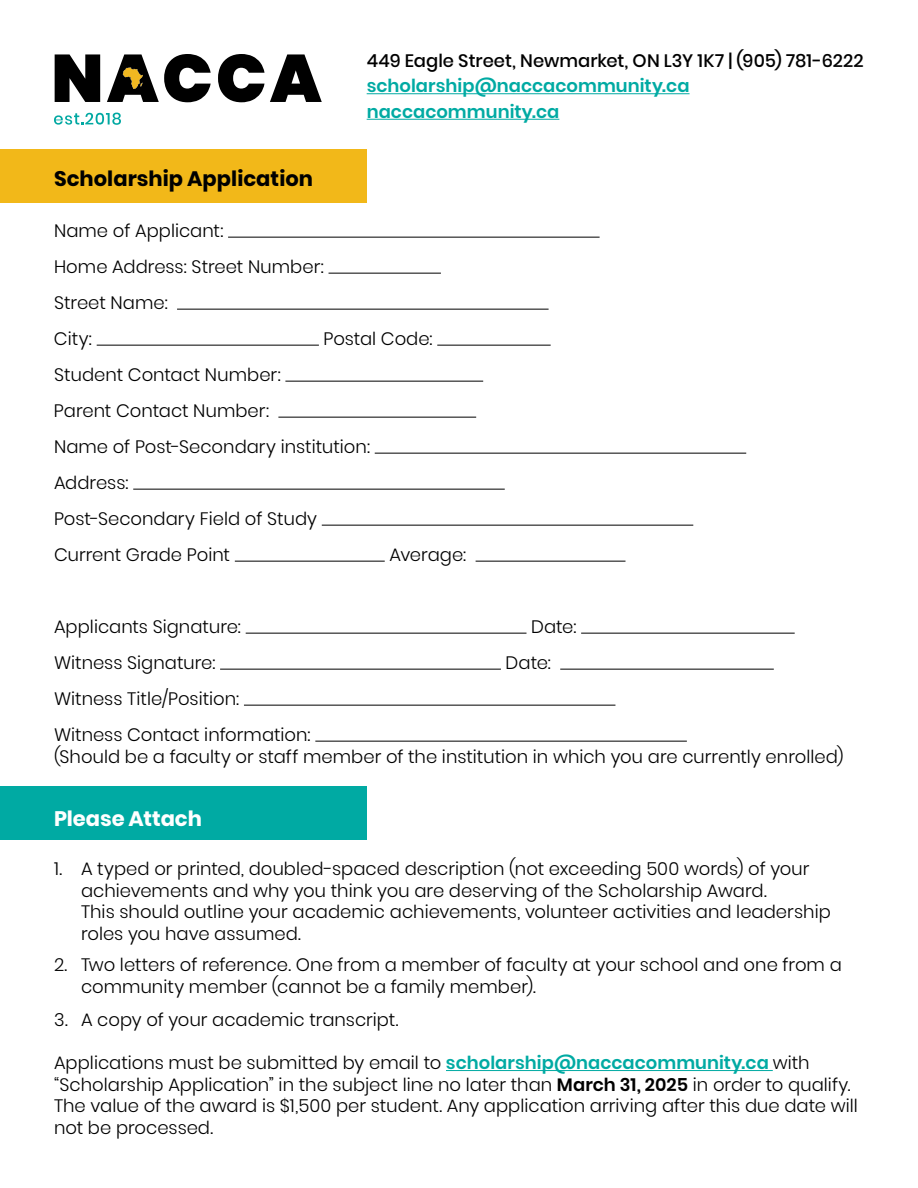
<style>
.page{position:relative;width:918px;height:1188px;background:#fff}
.page>*{position:absolute;margin:0;border:0;box-sizing:border-box;transform-origin:0 0}
.t1{font:700 21px "Poppins";color:#000}
.t2{font:700 21px "Poppins";color:#fff}
.t3{font:300 18px/36px "Poppins";color:#000}
.t4{font:500 18px "Poppins";color:#000}
.t5{font:600 18px/25.5px "Poppins";letter-spacing:.005em;color:#00aaa3}
.s1{font-weight:600;color:#00aaa3}
.s2{font-weight:600}
</style>
<div class="page">
<hr style="left:228px;top:237px;width:372px;height:1px;background:#000">
<hr style="left:329px;top:273px;width:112px;height:1px;background:#000">
<hr style="left:177px;top:309px;width:372px;height:1px;background:#000">
<hr style="left:97px;top:345px;width:222px;height:1px;background:#000">
<hr style="left:437px;top:345px;width:114px;height:1px;background:#000">
<hr style="left:285px;top:381px;width:198px;height:1px;background:#000">
<hr style="left:278px;top:417px;width:198px;height:1px;background:#000">
<hr style="left:375px;top:453px;width:371px;height:1px;background:#000">
<hr style="left:133px;top:489px;width:372px;height:1px;background:#000">
<hr style="left:322px;top:525px;width:371px;height:1px;background:#000">
<hr style="left:235px;top:561px;width:150px;height:1px;background:#000">
<hr style="left:476px;top:561px;width:150px;height:1px;background:#000">
<hr style="left:246px;top:633px;width:281px;height:1px;background:#000">
<hr style="left:581px;top:633px;width:214px;height:1px;background:#000">
<hr style="left:220px;top:669px;width:281px;height:1px;background:#000">
<hr style="left:560px;top:669px;width:214px;height:1px;background:#000">
<hr style="left:244px;top:705px;width:371px;height:1px;background:#000">
<hr style="left:315px;top:741px;width:372px;height:1px;background:#000">
<div style="left:0;top:149px;width:366px;height:53px;background:#f2b819"></div>
<div style="left:0;top:786px;width:366px;height:54px;background:#00aaa3"></div>
<svg style="left:54px;top:113px;width:67px;height:12px"></svg>
<svg style="left:55px;top:54px;width:45px;height:48px"></svg>
<svg style="left:218px;top:54px;width:104px;height:48px"></svg>
<svg style="left:107px;top:54px;width:104px;height:48px"></svg>
<hr style="left:367px;top:93px;width:323px;height:1px;background:#00aaa3">
<hr style="left:367px;top:119px;width:192px;height:1px;background:#00aaa3">
<hr style="left:446px;top:1070px;width:327px;height:1px;background:#00aaa3">
<p class="t1" style="left:54px;top:166px;width:261px">Scholarship Application</p>
<p class="t4" style="left:367px;top:50px;width:499px">449 Eagle Street, Newmarket, ON L3Y 1K7 | (905) 781-6222</p>
<p class="t5" style="left:367px;top:73px;width:324px">scholarship@naccacommunity.ca naccacommunity.ca</p>
<p class="t3" style="left:54px;top:213px;width:271px">Name of Applicant:<br>Home Address: Street Number:<br>Street Name:<br>City:</p>
<p class="t3" style="left:324px;top:321px;width:110px">Postal Code:</p>
<p class="t3" style="left:54px;top:357px;width:318px">Student Contact Number:<br>Parent Contact Number:<br>Name of Post-Secondary institution:<br>Address:<br>Post-Secondary Field of Study<br>Current Grade Point</p>
<p class="t3" style="left:389px;top:537px;width:78px">Average:</p>
<p class="t3" style="left:54px;top:609px;width:188px">Applicants Signature:</p>
<p class="t3" style="left:531px;top:609px;width:47px">Date:</p>
<p class="t3" style="left:54px;top:645px;width:163px">Witness Signature:</p>
<p class="t3" style="left:506px;top:645px;width:47px">Date:</p>
<p class="t3" style="left:54px;top:681px;width:258px">Witness Title/Position:<br>Witness Contact information:</p>
<p class="t3" style="left:54px;top:739px;width:791px">(Should be a faculty or staff member of the institution in which you are currently enrolled)</p>
<p class="t2" style="left:54px;top:807px;width:150px">Please Attach</p>
<p class="t3" style="left:81px;top:858px;width:751px;line-height:21.6px;text-indent:-27px">1. A typed or printed, doubled-spaced description (not exceeding 500 words) of your achievements and why you think you are deserving of the Scholarship Award.<br>This should outline your academic achievements, volunteer activities and leadership roles you have assumed.</p>
<p class="t3" style="left:81px;top:954px;width:762px;line-height:21.6px;text-indent:-27px">2. Two letters of reference. One from a member of faculty at your school and one from a community member (cannot be a family member).</p>
<p class="t3" style="left:54px;top:1002px;width:346px">3. A copy of your academic transcript.</p>
<p class="t3" style="left:54px;top:1052px;width:805px;line-height:21.6px">Applications must be submitted by email to <span class="s1">scholarship@naccacommunity.ca</span> with “Scholarship Application” in the subject line no later than <span class="s2">March 31, 2025</span> in order to qualify.<br>The value of the award is $1,500 per student. Any application arriving after this due date will not be processed.</p>
</div>
